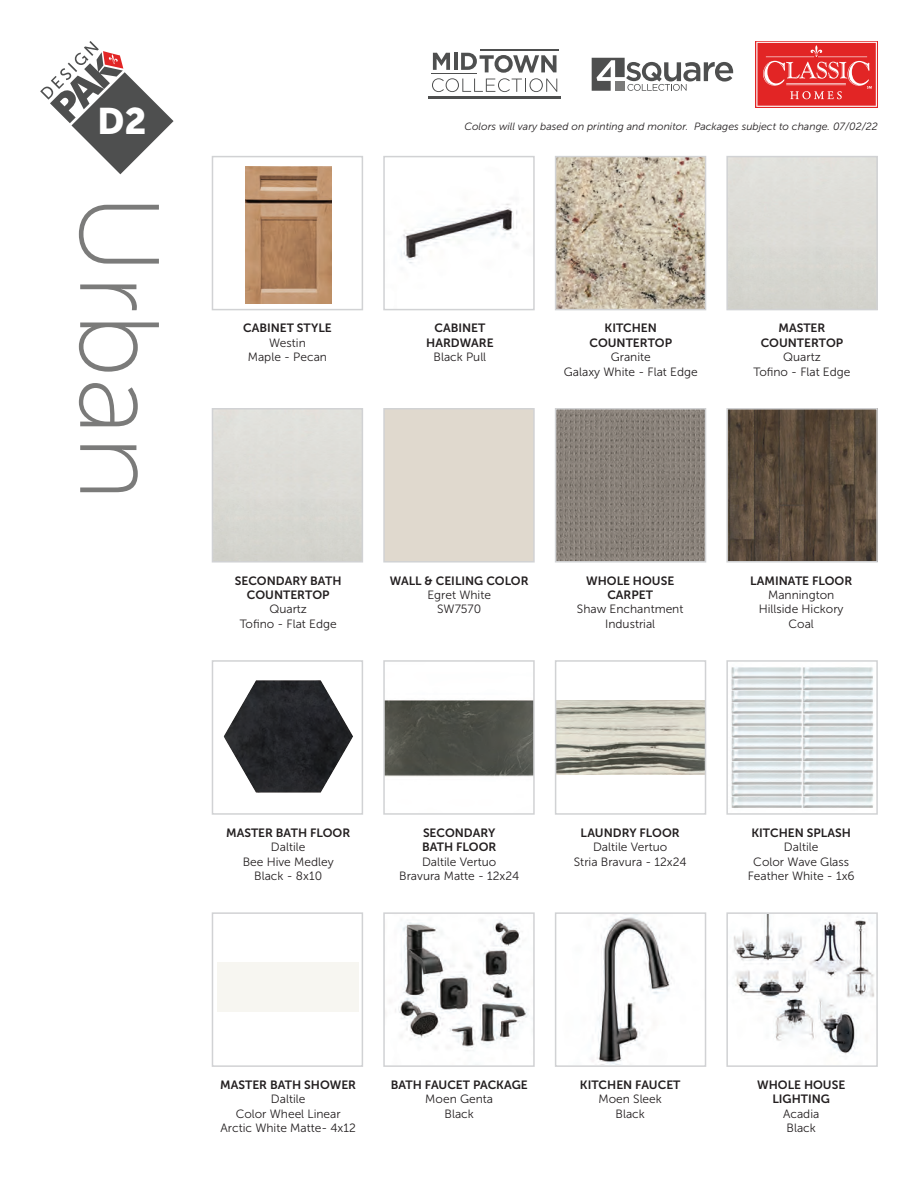
<style>
.page{position:relative;width:918px;height:1188px;background:#fff}
.page>*{position:absolute;margin:0;border:0;box-sizing:border-box;transform-origin:0 0}
.t1{font:112.5px "Museo Sans 100";color:#7b7b7a}
.t2{font:36.75px "Museo Sans 900";color:#fff}
.t3{font:12px/14.4px "Museo Sans 300";color:#231f20;text-align:center}
.t4{font:12px/14.4px "Museo Sans 700";color:#231f20;text-align:center}
.t5{font:italic 10.5px "Museo Sans 300";color:#231f20}
</style>
<div class="page">
<svg style="left:40px;top:41px;width:134px;height:133px"></svg>
<img style="left:224px;top:680px;width:129px;height:113px">
<div style="left:212px;top:660px;width:151px;height:155px;border:2px solid #d1d2d4"></div>
<img style="left:558px;top:700px;width:145px;height:75px">
<div style="left:555px;top:660px;width:151px;height:155px;border:2px solid #d1d2d4"></div>
<img style="left:386px;top:700px;width:146px;height:77px">
<div style="left:383px;top:660px;width:152px;height:155px;border:2px solid #d1d2d4"></div>
<img style="left:731px;top:667px;width:143px;height:141px">
<div style="left:726px;top:660px;width:152px;height:155px;border:2px solid #d1d2d4"></div>
<img style="left:592px;top:915px;width:80px;height:149px">
<div style="left:555px;top:912px;width:151px;height:155px;border:2px solid #d1d2d4"></div>
<img style="left:395px;top:919px;width:133px;height:132px">
<div style="left:383px;top:912px;width:152px;height:155px;border:2px solid #d1d2d4"></div>
<img style="left:733px;top:915px;width:141px;height:140px">
<div style="left:726px;top:912px;width:152px;height:155px;border:2px solid #d1d2d4"></div>
<img style="left:246px;top:166px;width:86px;height:137px">
<div style="left:212px;top:156px;width:151px;height:154px;border:2px solid #d1d2d4"></div>
<img style="left:558px;top:159px;width:145px;height:148px">
<div style="left:555px;top:156px;width:151px;height:154px;border:2px solid #d1d2d4"></div>
<img style="left:401px;top:203px;width:117px;height:61px">
<div style="left:383px;top:156px;width:152px;height:154px;border:2px solid #d1d2d4"></div>
<div style="left:726px;top:156px;width:152px;height:154px;border:2px solid #d1d2d4"></div>
<div style="left:212px;top:408px;width:151px;height:155px;border:2px solid #d1d2d4"></div>
<img style="left:558px;top:411px;width:145px;height:149px">
<div style="left:555px;top:408px;width:151px;height:155px;border:2px solid #d1d2d4"></div>
<div style="left:383px;top:408px;width:152px;height:155px;border:2px solid #d1d2d4"></div>
<img style="left:729px;top:411px;width:146px;height:149px">
<div style="left:726px;top:408px;width:152px;height:155px;border:2px solid #d1d2d4"></div>
<svg style="left:756px;top:41px;width:122px;height:67px"></svg>
<svg style="left:756px;top:42px;width:121px;height:65px;background:#e64747"></svg>
<svg style="left:592px;top:58px;width:141px;height:33px"></svg>
<hr style="left:429px;top:97px;width:132px;height:2px;background:#4e4f4f">
<svg style="left:432px;top:53px;width:125px;height:39px"></svg>
<hr style="left:480px;top:50px;width:79px;height:1px;background:#4e4f4f">
<hr style="left:431px;top:73px;width:46px;height:1px;background:#4e4f4f">
<div style="left:212px;top:912px;width:151px;height:155px;border:2px solid #d1d2d4"></div>
<h2 class="t2" style="left:97px;top:100px;width:51px">D2</h2>
<h1 class="t1" style="left:179px;top:194px;width:309px;rotate:90deg">Urban</h1>
<p class="t4" style="left:243px;top:321px;width:90px">CABINET STYLE</p>
<p class="t3" style="left:248px;top:336px;width:81px">Westin<br>Maple - Pecan</p>
<p class="t5" style="left:465px;top:121px;width:415px">Colors will vary based on printing and monitor. Packages subject to change. 07/02/22</p>
<p class="t4" style="left:426px;top:321px;width:69px">CABINET<br>HARDWARE</p>
<p class="t3" style="left:434px;top:350px;width:54px">Black Pull</p>
<p class="t4" style="left:589px;top:321px;width:84px">KITCHEN<br>COUNTERTOP</p>
<p class="t3" style="left:564px;top:350px;width:135px">Granite<br>Galaxy White - Flat Edge</p>
<p class="t4" style="left:761px;top:321px;width:84px">MASTER<br>COUNTERTOP</p>
<p class="t3" style="left:753px;top:350px;width:99px">Quartz<br>Tofino - Flat Edge</p>
<p class="t4" style="left:235px;top:573px;width:108px">SECONDARY BATH<br>COUNTERTOP</p>
<p class="t3" style="left:240px;top:602px;width:99px">Quartz<br>Tofino - Flat Edge</p>
<p class="t4" style="left:390px;top:573px;width:140px">WALL &amp; CEILING COLOR</p>
<p class="t3" style="left:427px;top:588px;width:65px">Egret White<br>SW7570</p>
<p class="t4" style="left:586px;top:573px;width:90px">WHOLE HOUSE<br>CARPET</p>
<p class="t3" style="left:577px;top:602px;width:108px">Shaw Enchantment<br>Industrial</p>
<p class="t4" style="left:750px;top:573px;width:104px">LAMINATE FLOOR</p>
<p class="t3" style="left:759px;top:588px;width:86px">Mannington<br>Hillside Hickory<br>Coal</p>
<p class="t4" style="left:226px;top:825px;width:126px">MASTER BATH FLOOR</p>
<p class="t3" style="left:243px;top:840px;width:93px">Daltile<br>Bee Hive Medley<br>Black - 8x10</p>
<p class="t4" style="left:422px;top:825px;width:76px;text-align:left">SECONDARY<br>BATH FLOOR</p>
<p class="t3" style="left:399px;top:854px;width:122px">Daltile Vertuo<br>Bravura Matte - 12x24</p>
<p class="t4" style="left:581px;top:825px;width:101px">LAUNDRY FLOOR</p>
<p class="t3" style="left:574px;top:840px;width:114px">Daltile Vertuo<br>Stria Bravura - 12x24</p>
<p class="t4" style="left:751px;top:825px;width:101px">KITCHEN SPLASH</p>
<p class="t3" style="left:748px;top:840px;width:108px">Daltile<br>Color Wave Glass<br>Feather White - 1x6</p>
<p class="t4" style="left:220px;top:1078px;width:137px">MASTER BATH SHOWER</p>
<p class="t3" style="left:221px;top:1092px;width:137px">Daltile<br>Color Wheel Linear<br>Arctic White Matte- 4x12</p>
<p class="t4" style="left:391px;top:1078px;width:138px">BATH FAUCET PACKAGE</p>
<p class="t3" style="left:425px;top:1092px;width:69px">Moen Genta<br>Black</p>
<p class="t4" style="left:580px;top:1078px;width:102px">KITCHEN FAUCET</p>
<p class="t3" style="left:599px;top:1092px;width:65px">Moen Sleek<br>Black</p>
<p class="t4" style="left:757px;top:1078px;width:90px">WHOLE HOUSE<br>LIGHTING</p>
<p class="t3" style="left:783px;top:1107px;width:38px;text-align:left">Acadia<br>Black</p>
</div>
